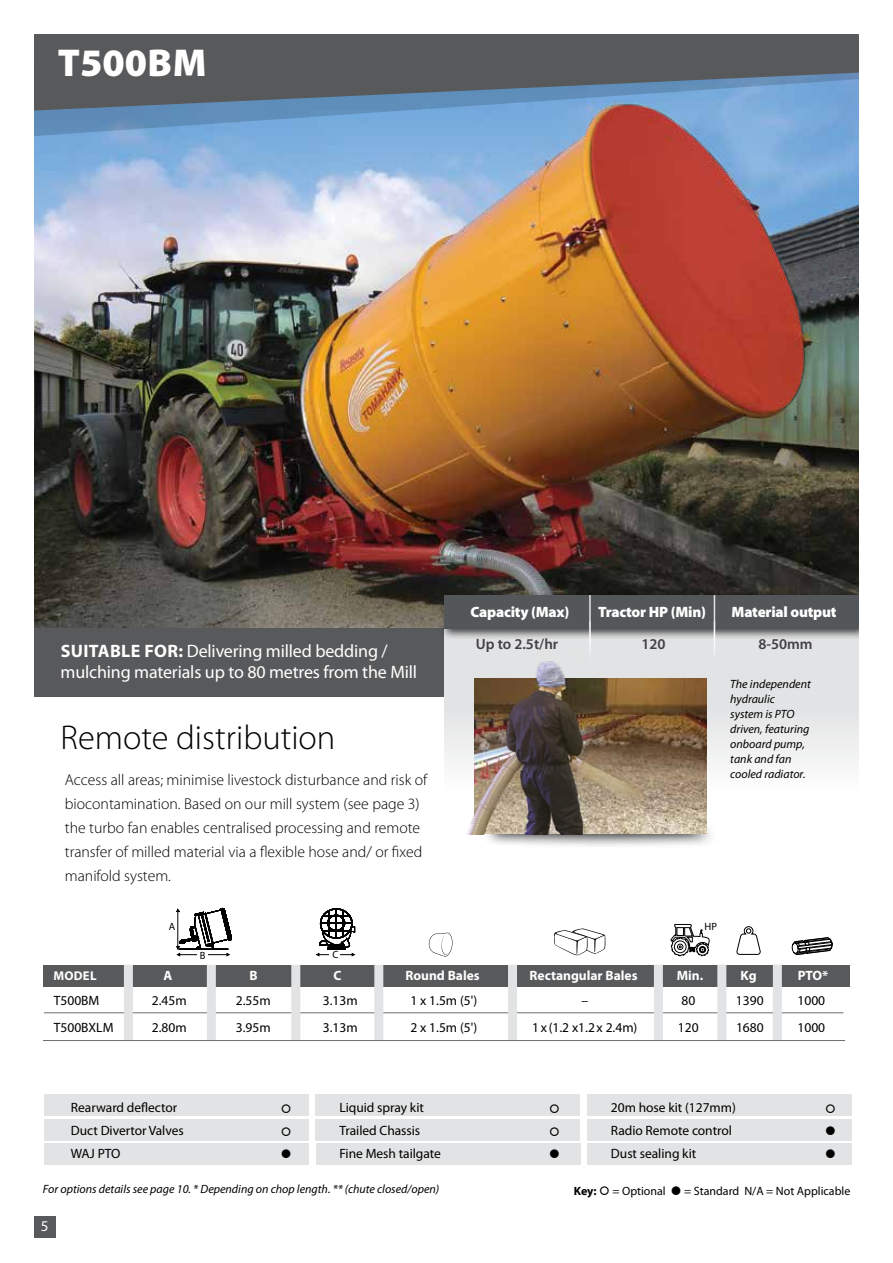
<style>
.page{position:relative;width:893px;height:1263px;background:#fff}
.page>*{position:absolute;margin:0;border:0;box-sizing:border-box;transform-origin:0 0}
.t1{font:900 39px "Myriad Pro";color:#fff}
.t2{font:300 34.5px "Myriad Pro";color:#000}
.t3{font:18px/21px "Myriad Pro";letter-spacing:-.01em;color:#fff}
.t4{font:300 15.75px/24px "Myriad Pro";color:#000}
.t5{font:900 15px "Myriad Pro";letter-spacing:-.015em;color:#fff}
.t6{font:600 15px "Myriad Pro";color:#414042}
.t7{font:15px "Myriad Pro";color:#fff}
.t8{font:13.5px "Myriad Pro";letter-spacing:-.005em;color:#000}
.t9{font:700 13.5px "Myriad Pro";color:#fff}
.t10{font:700 12.75px "Myriad Pro";letter-spacing:.02em;color:#fff}
.t11{font:italic 12px/15px "Myriad Pro";color:#000}
.t12{font:12px "Myriad Pro";color:#000}
.t13{font:700 12px "Myriad Pro";color:#000}
.t14{font:10.5px "Myriad Pro";color:#000}
.s1{font-weight:700}
</style>
<div class="page">
<div style="left:588px;top:1143px;width:264px;height:22px;background:#e2e3e4"></div>
<div style="left:588px;top:1119px;width:264px;height:22px;background:#e2e3e4"></div>
<div style="left:588px;top:1094px;width:264px;height:22px;background:#e2e3e4"></div>
<div style="left:44px;top:1143px;width:265px;height:22px;background:#e2e3e4"></div>
<div style="left:44px;top:1119px;width:264px;height:22px;background:#e2e3e4"></div>
<div style="left:44px;top:1094px;width:264px;height:22px;background:#e2e3e4"></div>
<div style="left:316px;top:1143px;width:264px;height:22px;background:#e2e3e4"></div>
<div style="left:316px;top:1119px;width:264px;height:22px;background:#e2e3e4"></div>
<div style="left:316px;top:1094px;width:264px;height:22px;background:#e2e3e4"></div>
<img style="left:34px;top:136px;width:825px;height:493px">
<div style="left:34px;top:629px;width:410px;height:68px;background:#58595b"></div>
<div style="left:444px;top:629px;width:415px;height:177px;background:linear-gradient(to bottom,#d8d9da,#fdfdfd)"></div>
<div style="left:439px;top:590px;width:432px;height:50px;background:#000;opacity:.75"></div>
<div style="left:444px;top:595px;width:415px;height:34px;background:#545759"></div>
<hr style="left:44px;top:1012px;width:799px;height:1px;background:#6d6e71">
<div style="left:43px;top:965px;width:807px;height:21px;background:#58595b"></div>
<div style="left:124px;top:965px;width:9px;height:75px;background:#e2e3e4"></div>
<div style="left:374px;top:965px;width:9px;height:75px;background:#e2e3e4"></div>
<svg style="left:670px;top:924px;width:40px;height:32px"></svg>
<svg style="left:736px;top:926px;width:25px;height:29px"></svg>
<div style="left:773px;top:965px;width:9px;height:75px;background:#e2e3e4"></div>
<svg style="left:554px;top:928px;width:51px;height:28px"></svg>
<div style="left:717px;top:965px;width:9px;height:75px;background:#e2e3e4"></div>
<div style="left:654px;top:965px;width:9px;height:75px;background:#e2e3e4"></div>
<svg style="left:176px;top:908px;width:56px;height:48px"></svg>
<svg style="left:428px;top:933px;width:25px;height:23px"></svg>
<svg style="left:792px;top:937px;width:41px;height:18px"></svg>
<svg style="left:34px;top:111px;width:391px;height:25px;background:#6c9ccc"></svg>
<svg style="left:34px;top:34px;width:825px;height:77px;background:#585d63"></svg>
<hr style="left:589px;top:595px;width:2px;height:34px;background:#e2e3e4">
<hr style="left:714px;top:621px;width:1px;height:43px;background:#fff">
<hr style="left:714px;top:595px;width:1px;height:34px;background:#e2e3e4">
<div style="left:207px;top:965px;width:9px;height:75px;background:#e2e3e4"></div>
<div style="left:291px;top:965px;width:9px;height:75px;background:#e2e3e4"></div>
<div style="left:508px;top:965px;width:9px;height:75px;background:#e2e3e4"></div>
<svg style="left:316px;top:909px;width:39px;height:47px"></svg>
<img style="left:425px;top:57px;width:434px;height:415px">
<div style="left:34px;top:1216px;width:21px;height:21px;background:#58595b"></div>
<div style="left:483px;top:711px;width:237px;height:138px;background:#000;opacity:.75"></div>
<svg style="left:698px;top:679px;width:8px;height:155px"></svg>
<img style="left:453px;top:618px;width:245px;height:217px">
<hr style="left:43px;top:1040px;width:802px;height:1px;background:#6d6e71">
<div style="left:859px;top:27px;width:34px;height:859px;background:#fff"></div>
<h1 class="t1" style="left:58px;top:37px;width:150px">T500BM</h1>
<h3 class="t3" style="left:61px;top:641px;width:358px"><span class="s1">SUITABLE FOR:</span> Delivering milled bedding / mulching materials up to 80 metres from the Mill</h3>
<h2 class="t2" style="left:61px;top:717px;width:276px">Remote distribution</h2>
<p class="t4" style="left:65px;top:767px;width:364px">Access all areas; minimise livestock disturbance and risk of biocontamination. Based on our mill system (see page 3) the turbo fan enables centralised processing and remote transfer of milled material via a flexible hose and/ or fixed manifold system.</p>
<p class="t5" style="left:471px;top:602px;width:100px">Capacity (Max)</p>
<p class="t5" style="left:598px;top:602px;width:109px">Tractor HP (Min)</p>
<p class="t5" style="left:732px;top:602px;width:107px">Material output</p>
<p class="t6" style="left:476px;top:634px;width:84px">Up to 2.5t/hr</p>
<p class="t6" style="left:641px;top:634px;width:26px">120</p>
<p class="t6" style="left:758px;top:634px;width:56px">8-50mm</p>
<p class="t11" style="left:730px;top:676px;width:82px">The independent hydraulic system is PTO driven, featuring onboard pump, tank and fan cooled radiator.</p>
<p class="t14" style="left:169px;top:920px;width:8px">A</p>
<p class="t14" style="left:704px;top:920px;width:14px">HP</p>
<p class="t14" style="left:200px;top:949px;width:7px">B</p>
<p class="t14" style="left:333px;top:948px;width:8px">C</p>
<p class="t10" style="left:53px;top:967px;width:45px">MODEL</p>
<p class="t9" style="left:164px;top:967px;width:10px">A</p>
<p class="t9" style="left:249px;top:967px;width:10px">B</p>
<p class="t9" style="left:333px;top:967px;width:10px">C</p>
<p class="t9" style="left:405px;top:967px;width:76px">Round Bales</p>
<p class="t9" style="left:530px;top:967px;width:109px">Rectangular Bales</p>
<p class="t9" style="left:677px;top:967px;width:28px">Min.</p>
<p class="t9" style="left:741px;top:967px;width:18px">Kg</p>
<p class="t9" style="left:798px;top:967px;width:32px">PTO*</p>
<p class="t8" style="left:54px;top:992px;width:47px">T500BM</p>
<p class="t8" style="left:152px;top:992px;width:36px">2.45m</p>
<p class="t8" style="left:236px;top:992px;width:36px">2.55m</p>
<p class="t8" style="left:323px;top:992px;width:36px">3.13m</p>
<p class="t8" style="left:410px;top:992px;width:68px">1 x 1.5m (5')</p>
<p class="t8" style="left:581px;top:992px;width:8px">–</p>
<p class="t8" style="left:681px;top:992px;width:15px">80</p>
<p class="t8" style="left:736px;top:992px;width:29px">1390</p>
<p class="t8" style="left:797px;top:992px;width:29px">1000</p>
<p class="t8" style="left:54px;top:1019px;width:61px">T500BXLM</p>
<p class="t8" style="left:152px;top:1019px;width:36px">2.80m</p>
<p class="t8" style="left:236px;top:1019px;width:36px">3.95m</p>
<p class="t8" style="left:323px;top:1019px;width:36px">3.13m</p>
<p class="t8" style="left:410px;top:1019px;width:68px">2 x 1.5m (5')</p>
<p class="t8" style="left:532px;top:1019px;width:107px">1 x (1.2 x1.2 x 2.4m)</p>
<p class="t8" style="left:678px;top:1019px;width:22px">120</p>
<p class="t8" style="left:736px;top:1019px;width:29px">1680</p>
<p class="t8" style="left:797px;top:1019px;width:29px">1000</p>
<p class="t8" style="left:71px;top:1099px;width:108px">Rearward deflector</p>
<p class="t8" style="left:339px;top:1099px;width:86px">Liquid spray kit</p>
<p class="t8" style="left:611px;top:1099px;width:126px">20m hose kit (127mm)</p>
<p class="t8" style="left:71px;top:1122px;width:114px">Duct Divertor Valves</p>
<p class="t8" style="left:339px;top:1122px;width:82px">Trailed Chassis</p>
<p class="t8" style="left:611px;top:1122px;width:122px">Radio Remote control</p>
<p class="t8" style="left:71px;top:1145px;width:51px">WAJ PTO</p>
<p class="t8" style="left:339px;top:1145px;width:103px">Fine Mesh tailgate</p>
<p class="t8" style="left:611px;top:1145px;width:87px">Dust sealing kit</p>
<p class="t11" style="left:43px;top:1181px;width:398px">For options details see page 10. * Depending on chop length. ** (chute closed/open)</p>
<p class="t13" style="left:574px;top:1183px;width:24px">Key:</p>
<p class="t12" style="left:612px;top:1184px;width:55px">= Optional</p>
<p class="t12" style="left:684px;top:1184px;width:168px">= Standard N/A = Not Applicable</p>
<p class="t7" style="left:41px;top:1217px;width:9px">5</p>
</div>
